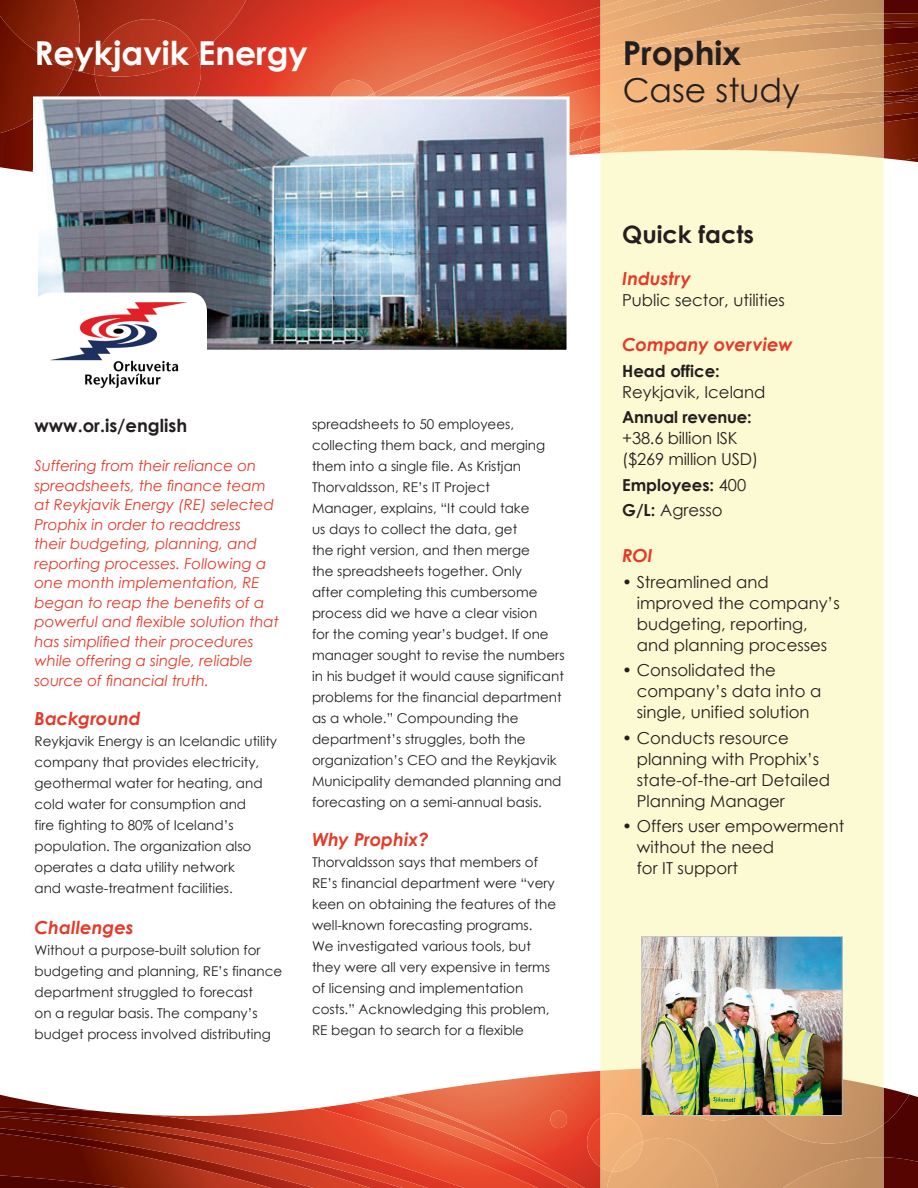
<style>
.page{position:relative;width:918px;height:1188px;background:#fff}
.page>*{position:absolute;margin:0;border:0;box-sizing:border-box;transform-origin:0 0}
.t1{font:700 33px "Century Gothic";color:#fff}
.t2{font:33px "Century Gothic";color:#231f20}
.t3{font:700 33px "Century Gothic";color:#231f20}
.t4{font:700 24px "Century Gothic";color:#231f20}
.t5{font:italic 700 18px "Century Gothic";color:#e63928}
.t6{font:700 18px "Century Gothic";color:#231f20}
.t7{font:16.5px/21px "Century Gothic";color:#231f20}
.t8{font:700 16.5px/25.5px "Century Gothic";color:#231f20}
.t9{font:italic 15px/19.5px "Century Gothic";color:#e63928}
.t10{font:13.5px/21px "Century Gothic";color:#231f20}
.s1{font-weight:400}
</style>
<div class="page">
<svg style="left:246px;top:7px;width:355px;height:176px;background:#d73a2b"></svg>
<svg style="left:0;top:0;width:246px;height:172px;background:#a12815"></svg>
<img style="left:38px;top:100px;width:528px;height:249px">
<div style="left:33px;top:96px;width:537px;height:257px;border:3px solid #fff"></div>
<div style="left:32px;top:292px;width:175px;height:149px;background:#fff;border-radius:18px"></div>
<img style="left:50px;top:303px;width:134px;height:84px">
<div style="left:601px;top:181px;width:283px;height:887px;background:#fcfad2"></div>
<svg style="left:267px;top:0;width:651px;height:181px;background:#d7977b"></svg>
<svg style="left:0;top:1068px;width:918px;height:120px"></svg>
<img style="left:643px;top:938px;width:198px;height:176px">
<div style="left:641px;top:936px;width:202px;height:180px;border:1px solid #c8c8c5"></div>
<h1 class="t1" style="left:34px;top:28px;width:275px">Reykjavik Energy</h1>
<h1 class="t3" style="left:623px;top:28px;width:120px">Prophix</h1>
<h1 class="t2" style="left:623px;top:67px;width:179px">Case study</h1>
<h3 class="t6" style="left:34px;top:412px;width:154px">www.or.is/english</h3>
<p class="t9" style="left:34px;top:456px;width:246px">Suffering from their reliance on spreadsheets, the finance team at Reykjavik Energy (RE) selected<br>Prophix in order to readdress<br>their budgeting, planning, and reporting processes. Following a one month implementation, RE began to reap the benefits of a powerful and flexible solution that has simplified their procedures while offering a single, reliable source of financial truth.</p>
<h3 class="t5" style="left:34px;top:705px;width:108px">Background</h3>
<p class="t10" style="left:34px;top:730px;width:244px">Reykjavik Energy is an Icelandic utility company that provides electricity, geothermal water for heating, and cold water for consumption and<br>fire fighting to 80% of Iceland’s population. The organization also operates a data utility network<br>and waste-treatment facilities.</p>
<h3 class="t5" style="left:34px;top:913px;width:101px">Challenges</h3>
<p class="t10" style="left:34px;top:939px;width:249px">Without a purpose-built solution for budgeting and planning, RE’s finance department struggled to forecast<br>on a regular basis. The company’s budget process involved distributing</p>
<p class="t10" style="left:312px;top:413px;width:254px">spreadsheets to 50 employees, collecting them back, and merging them into a single file. As Kristjan Thorvaldsson, RE’s IT Project<br>Manager, explains, “It could take<br>us days to collect the data, get<br>the right version, and then merge<br>the spreadsheets together. Only<br>after completing this cumbersome process did we have a clear vision<br>for the coming year’s budget. If one manager sought to revise the numbers in his budget it would cause significant problems for the financial department as a whole.” Compounding the department’s struggles, both the organization’s CEO and the Reykjavik Municipality demanded planning and forecasting on a semi-annual basis.</p>
<h3 class="t5" style="left:312px;top:826px;width:118px">Why Prophix?</h3>
<p class="t10" style="left:312px;top:852px;width:246px">Thorvaldsson says that members of RE’s financial department were “very keen on obtaining the features of the well-known forecasting programs.<br>We investigated various tools, but they were all very expensive in terms of licensing and implementation costs.” Acknowledging this problem, RE began to search for a flexible</p>
<h2 class="t4" style="left:622px;top:216px;width:133px">Quick facts</h2>
<h3 class="t5" style="left:622px;top:265px;width:71px">Industry</h3>
<p class="t7" style="left:622px;top:289px;width:164px">Public sector, utilities</p>
<h3 class="t5" style="left:622px;top:331px;width:172px">Company overview</h3>
<p class="t8" style="left:622px;top:357px;width:99px">Head office:</p>
<p class="t7" style="left:622px;top:381px;width:145px">Reykjavik, Iceland</p>
<p class="t8" style="left:622px;top:404px;width:131px">Annual revenue:</p>
<p class="t7" style="left:622px;top:428px;width:137px">+38.6 billion ISK ($269 million USD)</p>
<p class="t8" style="left:622px;top:471px;width:126px">Employees: <span class="s1">400<br></span>G/L: <span class="s1">Agresso</span></p>
<h3 class="t5" style="left:622px;top:542px;width:32px">ROI</h3>
<p class="t7" style="left:637px;top:571px;width:205px;text-indent:-15px">• Streamlined and improved the company’s budgeting, reporting, and planning processes</p>
<p class="t7" style="left:637px;top:659px;width:186px;text-indent:-15px">• Consolidated the company’s data into a single, unified solution</p>
<p class="t7" style="left:637px;top:727px;width:195px;text-indent:-15px">• Conducts resource planning with Prophix’s state-of-the-art Detailed<br>Planning Manager</p>
<p class="t7" style="left:637px;top:815px;width:209px;text-indent:-15px">• Offers user empowerment without the need<br>for IT support</p>
</div>
